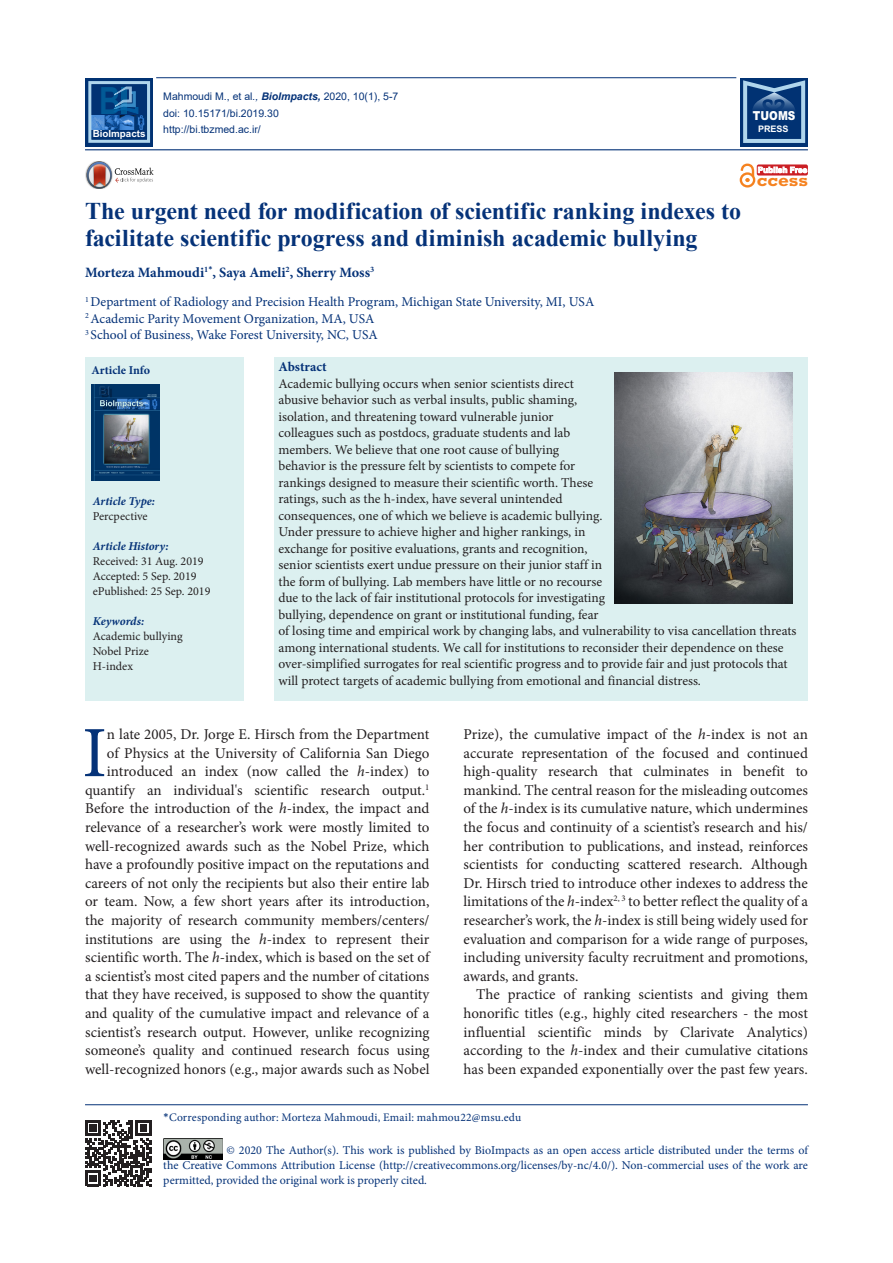
<style>
.page{position:relative;width:893px;height:1263px;background:#fff}
.page>*{position:absolute;margin:0;border:0;box-sizing:border-box;transform-origin:0 0}
.t1{font:72.3px "Minion Pro";color:#053278}
.t2{font:700 37.5px "Arial";color:#025a96;scale:.79 1}
.t3{font:700 24px/27px "Times New Roman";letter-spacing:-.005em;color:#053278}
.t4{font:700 16.95px "Rockwell";color:#f58220;scale:1.11 1}
.t5{font:15px/18.6px "Minion Pro";letter-spacing:-.005em;color:#231f20;text-align:justify}
.t6{font:700 14.25px "Minion Pro";color:#053278}
.t7{font:13.5px/16.5px "Minion Pro";color:#231f20}
.t8{font:13.5px "Minion Pro";color:#053278}
.t9{font:700 13.5px "Minion Pro";color:#053278}
.t10{font:900 12.45px "Arial";color:#fefefe;scale:.85 1}
.corresponding{font:12px/15px "Minion Pro";letter-spacing:-.005em;color:#053278;text-align:justify}
.t11{font:12px "Minion Pro";color:#231f20}
.t12{font:italic 700 12px "Minion Pro";color:#053278}
.t13{font:700 12px "Minion Pro";color:#053278}
.corresponding-2{font:11.55px "Minion Pro";letter-spacing:.015em;color:#053278}
.t14{font:10.5px "Arial";color:#053278}
.t15{font:700 9.75px "Arial";color:#fff}
.t16{font:700 9px "Arial";color:#fefefe}
.t17{font:700 7.95px "Arial";color:#fff}
.s1{font-style:italic}
.s2{font-weight:700;font-style:italic}
.s3{font-family:"Calibri"}
</style>
<div class="page">
<hr style="left:85px;top:149px;width:723px;height:1px;background:#053278">
<hr style="left:156px;top:77px;width:580px;height:1px;background:#053278">
<hr style="left:85px;top:1104px;width:723px;height:1px;background:#053278">
<img style="left:163px;top:1138px;width:59px;height:21px">
<svg style="left:85px;top:1120px;width:66px;height:66px"></svg>
<img style="left:85px;top:169px;width:2px;height:13px">
<svg style="left:87px;top:161px;width:67px;height:28px"></svg>
<div style="left:740px;top:172px;width:15px;height:16px;border:2px solid #f58220;border-radius:50%"></div>
<svg style="left:739px;top:163px;width:16px;height:19px"></svg>
<div style="left:757px;top:164px;width:51px;height:12px;background:#cb1f25;border-radius:2px"></div>
<div style="left:274px;top:357px;width:534px;height:343px;background:#dcf0f0"></div>
<div style="left:85px;top:357px;width:158px;height:343px;background:#dcf0f0"></div>
<img style="left:92px;top:384px;width:68px;height:97px">
<img style="left:614px;top:372px;width:178px;height:231px">
<div style="left:85px;top:78px;width:68px;height:68px;background:#013273"></div>
<img style="left:92px;top:116px;width:53px;height:13px">
<div style="left:88px;top:81px;width:62px;height:62px;border:3px solid #c4e9fb"></div>
<svg style="left:114px;top:87px;width:24px;height:27px"></svg>
<div style="left:740px;top:78px;width:68px;height:68px;background:#013273"></div>
<svg style="left:743px;top:80px;width:62px;height:63px"></svg>
<p class="t2" style="left:99px;top:76px;width:29px">B</p>
<p class="t15" style="left:93px;top:127px;width:54px">BioImpacts</p>
<p class="t14" style="left:163px;top:89px;width:237px">Mahmoudi M., et al<span class="s1">.,</span> <span class="s2">BioImpacts,</span> 2020, 10(1), 5-7</p>
<p class="t14" style="left:163px;top:106px;width:117px">doi: 10.15171/bi.2019.30</p>
<p class="t14" style="left:163px;top:123px;width:99px">http://bi.tbzmed.ac.ir/</p>
<p class="t3" style="left:85px;top:197px;width:658px">The urgent need for modification of scientific ranking indexes to facilitate scientific progress and diminish academic bullying</p>
<p class="t6" style="left:85px;top:262px;width:291px">Morteza Mahmoudi<sup>1</sup><sup>*</sup>, Saya Ameli<sup>2</sup>, Sherry Moss<sup>3</sup></p>
<p class="t8" style="left:85px;top:293px;width:511px"><sup>1</sup> Department of Radiology and Precision Health Program, Michigan State University, MI, USA</p>
<p class="t8" style="left:85px;top:309px;width:291px"><sup>2</sup> Academic Parity Movement Organization, MA, USA</p>
<p class="t8" style="left:85px;top:326px;width:294px"><sup>3</sup> School of Business, Wake Forest University, NC, USA</p>
<p class="t10" style="left:753px;top:107px;width:52px">TUOMS</p>
<p class="t16" style="left:758px;top:123px;width:32px">PRESS</p>
<p class="t17" style="left:758px;top:165px;width:51px">Publish Free</p>
<p class="t4" style="left:757px;top:170px;width:48px">ccess</p>
<p class="t13" style="left:91px;top:361px;width:60px">Article Info</p>
<p class="t12" style="left:93px;top:493px;width:64px">Article Type:</p>
<p class="t11" style="left:93px;top:508px;width:57px">Percpective</p>
<p class="t12" style="left:93px;top:538px;width:78px">Article History:</p>
<p class="t11" style="left:93px;top:553px;width:112px">Received: 31 Aug. 2019</p>
<p class="t11" style="left:93px;top:568px;width:105px">Accepted: 5 Sep. 2019</p>
<p class="t11" style="left:93px;top:583px;width:119px">ePublished: 25 Sep. 2019</p>
<p class="t12" style="left:93px;top:613px;width:53px">Keywords:</p>
<p class="t11" style="left:93px;top:628px;width:91px">Academic bullying</p>
<p class="t11" style="left:93px;top:643px;width:58px">Nobel Prize</p>
<p class="t11" style="left:93px;top:658px;width:42px">H-index</p>
<p class="t9" style="left:279px;top:357px;width:50px">Abstract</p>
<p class="t7" style="left:279px;top:375px;width:519px">Academic bullying occurs when senior scientists direct<br>abusive behavior such as verbal insults, public shaming,<br>isolation, and threatening toward vulnerable junior<br>colleagues such as postdocs, graduate students and lab<br>members. We believe that one root cause of bullying<br>behavior is the pressure felt by scientists to compete for<br>rankings designed to measure their scientific worth. These<br>ratings, such as the h-index, have several unintended<br>consequences, one of which we believe is academic bullying.<br>Under pressure to achieve higher and higher rankings, in<br>exchange for positive evaluations, grants and recognition,<br>senior scientists exert undue pressure on their junior staff in<br>the form of bullying. Lab members have little or no recourse<br>due to the lack of fair institutional protocols for investigating<br>bullying, dependence on grant or institutional funding, fear<br>of losing time and empirical work by changing labs, and vulnerability to visa cancellation threats among international students. We call for institutions to reconsider their dependence on these over-simplified surrogates for real scientific progress and to provide fair and just protocols that will protect targets of academic bullying from emotional and financial distress.</p>
<p class="t5" style="left:85px;top:725px;width:346px;text-align:right">n late 2005, Dr. Jorge E. Hirsch from the Department<br>of Physics at the University of California San Diego introduced an index (now called the <span class="s1">h</span>-index) to quantify an individual's scientific research output.<sup>1<br></sup>Before the introduction of the <span class="s1">h</span>-index, the impact and relevance of a researcher’s work were mostly limited to well-recognized awards such as the Nobel Prize, which have a profoundly positive impact on the reputations and careers of not only the recipients but also their entire lab or team. Now, a few short years after its introduction, the majority of research community members/centers/ institutions are using the <span class="s1">h</span>-index to represent their scientific worth. The <span class="s1">h</span>-index, which is based on the set of a scientist’s most cited papers and the number of citations that they have received, is supposed to show the quantity and quality of the cumulative impact and relevance of a scientist’s research output. However, unlike recognizing someone’s quality and continued research focus using well-recognized honors (e.g., major awards such as Nobel</p>
<p class="t5" style="left:463px;top:725px;width:346px">Prize), the cumulative impact of the <span class="s1">h</span>-index is not an accurate representation of the focused and continued high-quality research that culminates in benefit to mankind. The central reason for the misleading outcomes of the <span class="s1">h</span>-index is its cumulative nature, which undermines the focus and continuity of a scientist’s research and his/ her contribution to publications, and instead, reinforces scientists for conducting scattered research. Although Dr. Hirsch tried to introduce other indexes to address the limitations of the <span class="s1">h</span>-index<sup>2,</sup> <sup>3</sup> to better reflect the quality of a researcher’s work, the <span class="s1">h</span>-index is still being widely used for evaluation and comparison for a wide range of purposes, including university faculty recruitment and promotions, awards, and grants.</p>
<p class="t1" style="left:82px;top:705px;width:26px">I</p>
<p class="t5" style="left:463px;top:985px;width:346px;text-indent:13px">The practice of ranking scientists and giving them honorific titles (e.g., highly cited researchers - the most influential scientific minds by Clarivate Analytics) according to the <span class="s1">h</span>-index and their cumulative citations has been expanded exponentially over the past few years.</p>
<p class="corresponding-2" style="left:163px;top:1109px;width:359px"><span class="s3">*</span>Corresponding author: Morteza Mahmoudi, Email: mahmou22@msu.edu</p>
<p class="corresponding" style="left:163px;top:1142px;width:646px;text-indent:63px">© 2020 The Author(s). This work is published by BioImpacts as an open access article distributed under the terms of the Creative Commons Attribution License (http://creativecommons.org/licenses/by-nc/4.0/). Non-commercial uses of the work are permitted, provided the original work is properly cited.</p>
</div>
